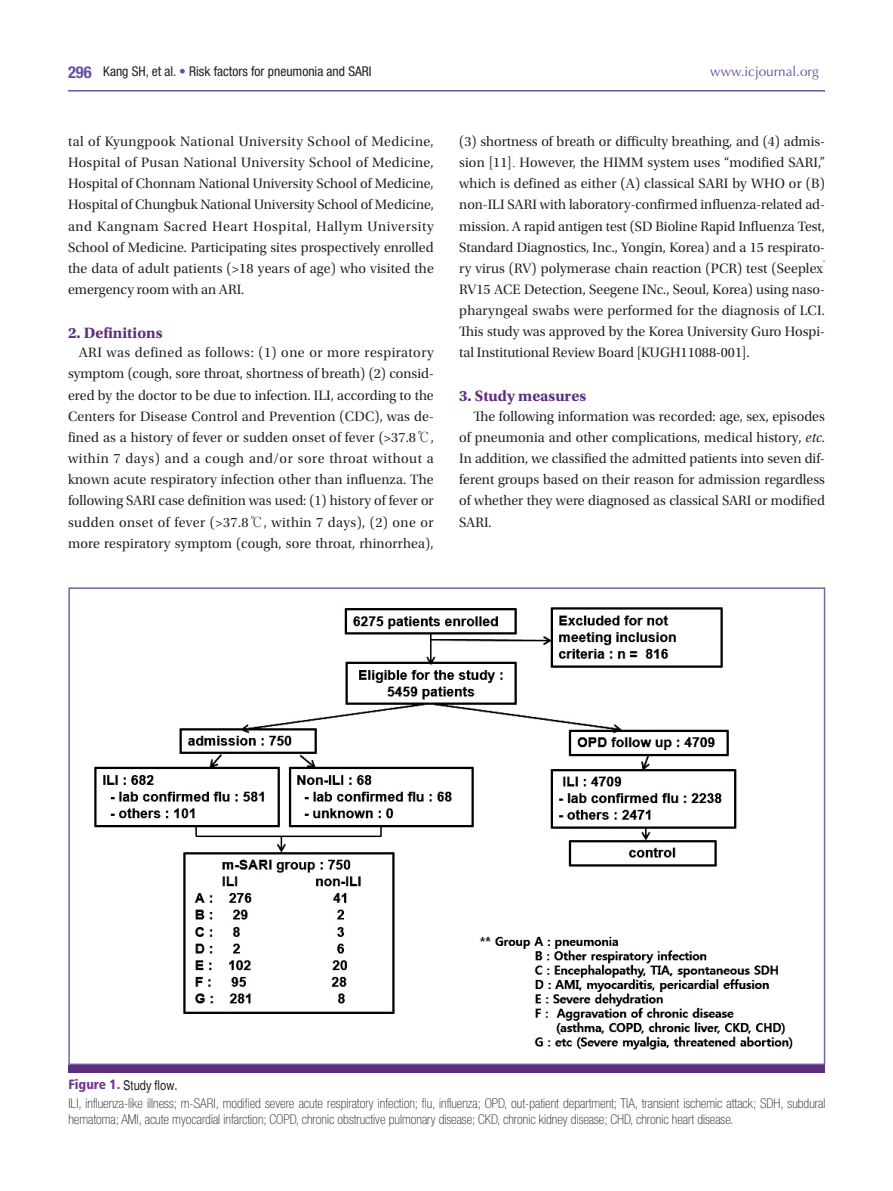
<style>
.page{position:relative;width:893px;height:1191px;background:#fff}
.page>*{position:absolute;margin:0;border:0;box-sizing:border-box;transform-origin:0 0}
.머리말{font:700 condensed 16.5px "Helvetica Neue";color:#6850a1}
.본문_소타이틀{font:700 15.75px "Utopia Std";color:#5e2e7e}
.본문{font:14.25px/21.1px "Utopia Std Subh";color:#231f20;text-align:justify}
.그림_설명{font:100 condensed 13.5px/16.2px "Helvetica Neue";color:#231f20}
.머리말-2{font:condensed 13.5px "Helvetica Neue";color:#231f20}
.표_그림_타이틀{font:condensed 13.5px "Helvetica";color:#231f20}
.t1{font:13.5px "Optima LT Std";color:#6850a1}
.본문-2{font:8.25px "Utopia Std Subh";color:#231f20}
.s1{color:#6850a1}
.s2{color:#333}
.s3{font-family:"Batang"}
.s4{font-family:"Times New Roman"}
.s5{font-family:"Utopia Std Subh It"}
.s6{font-family:"Frutiger LT Std";font-weight:900;color:#753790}
</style>
<div class="page">
<hr style="left:68px;top:90px;width:757px;height:2px;background:#6850a1">
<img style="left:94px;top:607px;width:699px;height:443px">
<div style="left:68px;top:587px;width:757px;height:478px;border:2px solid #7960aa"></div>
<div style="left:68px;top:1065px;width:757px;height:7px;background:#5e2e7e"></div>
<p class="머리말" style="left:68px;top:62px;width:25px">296</p>
<p class="머리말-2" style="left:103px;top:64px;width:270px">Kang SH, et al. <span class="s1">•</span> Risk factors for pneumonia and SARI</p>
<p class="t1" style="left:710px;top:63px;width:110px">www.icjournal.org</p>
<p class="본문" style="left:68px;top:131px;width:367px">tal of Kyungpook National University School of Medicine, Hospital of Pusan National University School of Medicine, Hospital of Chonnam National University School of Medicine, Hospital of Chungbuk National University School of Medicine, and Kangnam Sacred Heart Hospital<span class="s2">,</span> Hallym University School of Medicine. Participating sites prospectively enrolled the data of adult patients (&gt;18 years of age) who visited the emergency room with an ARI.</p>
<p class="본문_소타이틀" style="left:68px;top:323px;width:96px">2. Definitions</p>
<p class="본문" style="left:68px;top:342px;width:367px;text-indent:11px">ARI was defined as follows: (1) one or more respiratory symptom (cough, sore throat, shortness of breath) (2) consid&shy;ered by the doctor to be due to infection. ILI, according to the Centers for Disease Control and Prevention (CDC), was de&shy;fined as a history of fever or sudden onset of fever (&gt;37.8<span class="s3">℃</span>, within 7 days) and a cough and/or sore throat without a known acute respiratory infection other than influenza. The following SARI case definition was used: (1) history of fever or sudden onset of fever (&gt;37.8<span class="s3">℃</span>, within 7 days), (2) one or more respiratory symptom (cough, sore throat, rhinorrhea),</p>
<p class="본문" style="left:459px;top:131px;width:367px">(3) shortness of breath or difficulty breathing, and (4) admis&shy;sion [11]<span class="s4">.</span> However, the HIMM system uses “modified SARI,” which is defined as either (A) classical SARI by WHO or (B) non-ILI SARI with laboratory-confirmed influenza-related ad&shy;mission. A rapid antigen test (SD Bioline Rapid Influenza Test, Standard Diagnostics, Inc., Yongin, Korea) and a 15 respirato&shy;ry virus (RV) polymerase chain reaction (PCR) test (Seeplex</p>
<p class="본문-2" style="left:823px;top:259px;width:3px">®</p>
<p class="본문" style="left:459px;top:279px;width:367px">RV15 ACE Detection, Seegene INc., Seoul, Korea) using naso&shy;pharyngeal swabs were performed for the diagnosis of LCI.<br>This study was approved by the Korea University Guro Hospi&shy;tal Institutional Review Board [KUGH11088-001].</p>
<p class="본문_소타이틀" style="left:459px;top:387px;width:128px">3. Study measures</p>
<p class="본문" style="left:459px;top:406px;width:367px;text-indent:14px">The following information was recorded: age, sex, episodes of pneumonia and other complications, medical history, <span class="s5">etc</span>.<br>In addition, we classified the admitted patients into seven dif&shy;ferent groups based on their reason for admission regardless of whether they were diagnosed as classical SARI or modified SARI.</p>
<p class="표_그림_타이틀" style="left:68px;top:1076px;width:111px"><span class="s6">Figure 1.</span> Study flow.</p>
<p class="그림_설명" style="left:68px;top:1094px;width:758px">ILI, influenza-like illness; m-SARI, modified severe acute respiratory infection; flu, influenza; OPD, out-patient department; TIA, transient ischemic attack; SDH, subdural hematoma; AMI, acute myocardial infarction; COPD, chronic obstructive pulmonary disease; CKD, chronic kidney disease; CHD, chronic heart disease.</p>
</div>
